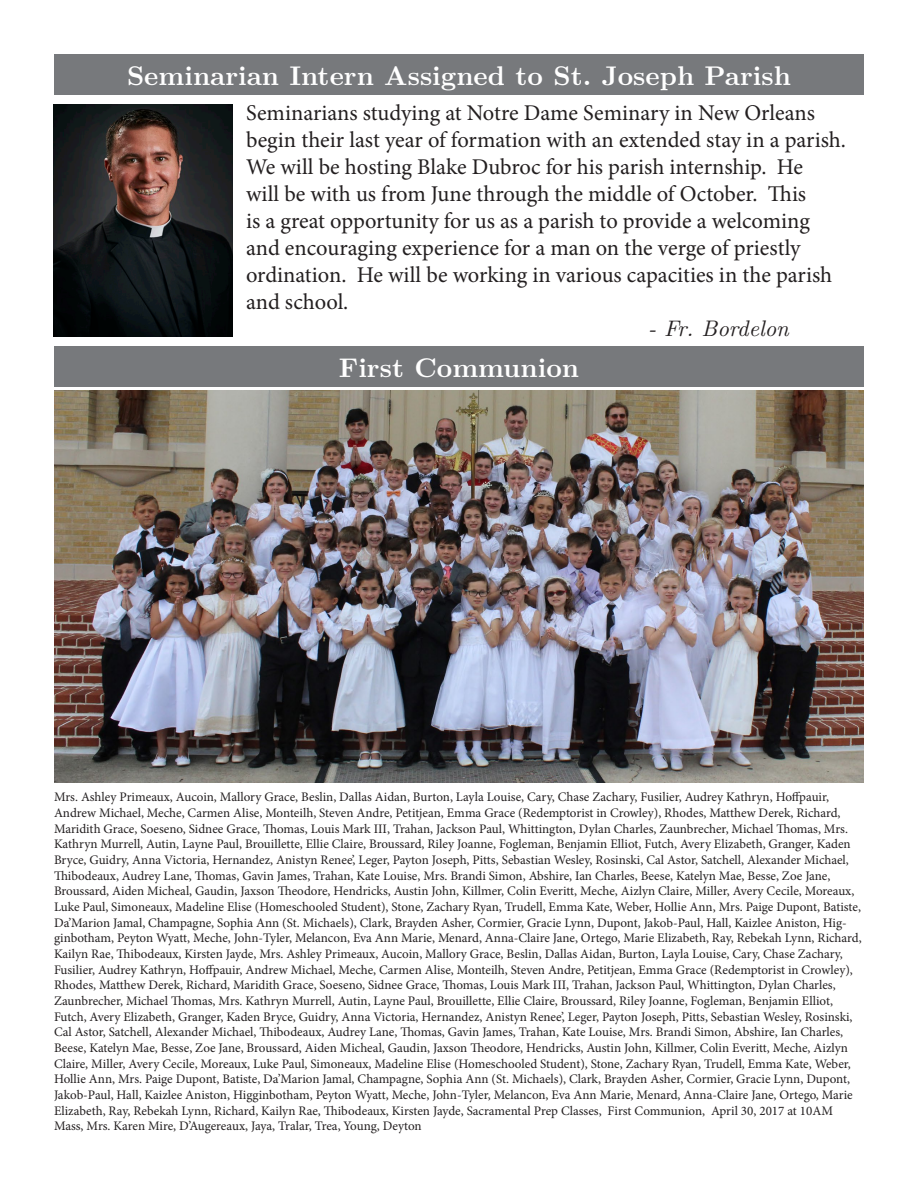
<style>
.page{position:relative;width:918px;height:1188px;background:#fff}
.page>*{position:absolute;margin:0;border:0;box-sizing:border-box;transform-origin:0 0}
.t1{font:700 27px "LM Roman 10";color:#fff}
.t2{font:22.5px/27px "Minion Pro";color:#231f20}
.t3{font:italic 22.5px "LM Roman 10";color:#231f20}
.t4{font:13.05px/15.6px "Minion Pro";color:#231f20}
</style>
<div class="page">
<div style="left:54px;top:55px;width:810px;height:40px;background:#77797c"></div>
<img style="left:54px;top:105px;width:179px;height:231px">
<div style="left:54px;top:346px;width:810px;height:41px;background:#77797c"></div>
<img style="left:54px;top:390px;width:810px;height:393px">
<h1 class="t1" style="left:127px;top:54px;width:665px">Seminarian Intern Assigned to St. Joseph Parish</h1>
<p class="t2" style="left:246px;top:100px;width:601px">Seminarians studying at Notre Dame Seminary in New Orleans begin their last year of formation with an extended stay in a parish.<br>We will be hosting Blake Dubroc for his parish internship. He<br>will be with us from June through the middle of October. This<br>is a great opportunity for us as a parish to provide a welcoming and encouraging experience for a man on the verge of priestly ordination. He will be working in various capacities in the parish and school.</p>
<h2 class="t3" style="left:648px;top:311px;width:142px">- Fr. Bordelon</h2>
<h1 class="t1" style="left:339px;top:346px;width:242px">First Communion</h1>
<p class="t4" style="left:54px;top:790px;width:809px">Mrs. Ashley Primeaux, Aucoin, Mallory Grace, Beslin, Dallas Aidan, Burton, Layla Louise, Cary, Chase Zachary, Fusilier, Audrey Kathryn, Hoffpauir, Andrew Michael, Meche, Carmen Alise, Monteilh, Steven Andre, Petitjean, Emma Grace (Redemptorist in Crowley), Rhodes, Matthew Derek, Richard, Maridith Grace, Soeseno, Sidnee Grace, Thomas, Louis Mark III, Trahan, Jackson Paul, Whittington, Dylan Charles, Zaunbrecher, Michael Thomas, Mrs.<br>Kathryn Murrell, Autin, Layne Paul, Brouillette, Ellie Claire, Broussard, Riley Joanne, Fogleman, Benjamin Elliot, Futch, Avery Elizabeth, Granger, Kaden Bryce, Guidry, Anna Victoria, Hernandez, Anistyn Renee’, Leger, Payton Joseph, Pitts, Sebastian Wesley, Rosinski, Cal Astor, Satchell, Alexander Michael, Thibodeaux, Audrey Lane, Thomas, Gavin James, Trahan, Kate Louise, Mrs. Brandi Simon, Abshire, Ian Charles, Beese, Katelyn Mae, Besse, Zoe Jane, Broussard, Aiden Micheal, Gaudin, Jaxson Theodore, Hendricks, Austin John, Killmer, Colin Everitt, Meche, Aizlyn Claire, Miller, Avery Cecile, Moreaux, Luke Paul, Simoneaux, Madeline Elise (Homeschooled Student), Stone, Zachary Ryan, Trudell, Emma Kate, Weber, Hollie Ann, Mrs. Paige Dupont, Batiste, Da’Marion Jamal, Champagne, Sophia Ann (St. Michaels), Clark, Brayden Asher, Cormier, Gracie Lynn, Dupont, Jakob-Paul, Hall, Kaizlee Aniston, Hig&shy;ginbotham, Peyton Wyatt, Meche, John-Tyler, Melancon, Eva Ann Marie, Menard, Anna-Claire Jane, Ortego, Marie Elizabeth, Ray, Rebekah Lynn, Richard, Kailyn Rae, Thibodeaux, Kirsten Jayde, Mrs. Ashley Primeaux, Aucoin, Mallory Grace, Beslin, Dallas Aidan, Burton, Layla Louise, Cary, Chase Zachary, Fusilier, Audrey Kathryn, Hoffpauir, Andrew Michael, Meche, Carmen Alise, Monteilh, Steven Andre, Petitjean, Emma Grace (Redemptorist in Crowley), Rhodes, Matthew Derek, Richard, Maridith Grace, Soeseno, Sidnee Grace, Thomas, Louis Mark III, Trahan, Jackson Paul, Whittington, Dylan Charles, Zaunbrecher, Michael Thomas, Mrs. Kathryn Murrell, Autin, Layne Paul, Brouillette, Ellie Claire, Broussard, Riley Joanne, Fogleman, Benjamin Elliot, Futch, Avery Elizabeth, Granger, Kaden Bryce, Guidry, Anna Victoria, Hernandez, Anistyn Renee’, Leger, Payton Joseph, Pitts, Sebastian Wesley, Rosinski, Cal Astor, Satchell, Alexander Michael, Thibodeaux, Audrey Lane, Thomas, Gavin James, Trahan, Kate Louise, Mrs. Brandi Simon, Abshire, Ian Charles, Beese, Katelyn Mae, Besse, Zoe Jane, Broussard, Aiden Micheal, Gaudin, Jaxson Theodore, Hendricks, Austin John, Killmer, Colin Everitt, Meche, Aizlyn Claire, Miller, Avery Cecile, Moreaux, Luke Paul, Simoneaux, Madeline Elise (Homeschooled Student), Stone, Zachary Ryan, Trudell, Emma Kate, Weber, Hollie Ann, Mrs. Paige Dupont, Batiste, Da’Marion Jamal, Champagne, Sophia Ann (St. Michaels), Clark, Brayden Asher, Cormier, Gracie Lynn, Dupont, Jakob-Paul, Hall, Kaizlee Aniston, Higginbotham, Peyton Wyatt, Meche, John-Tyler, Melancon, Eva Ann Marie, Menard, Anna-Claire Jane, Ortego, Marie Elizabeth, Ray, Rebekah Lynn, Richard, Kailyn Rae, Thibodeaux, Kirsten Jayde, Sacramental Prep Classes, First Communion, April 30, 2017 at 10AM Mass, Mrs. Karen Mire, D’Augereaux, Jaya, Tralar, Trea, Young, Deyton</p>
</div>
